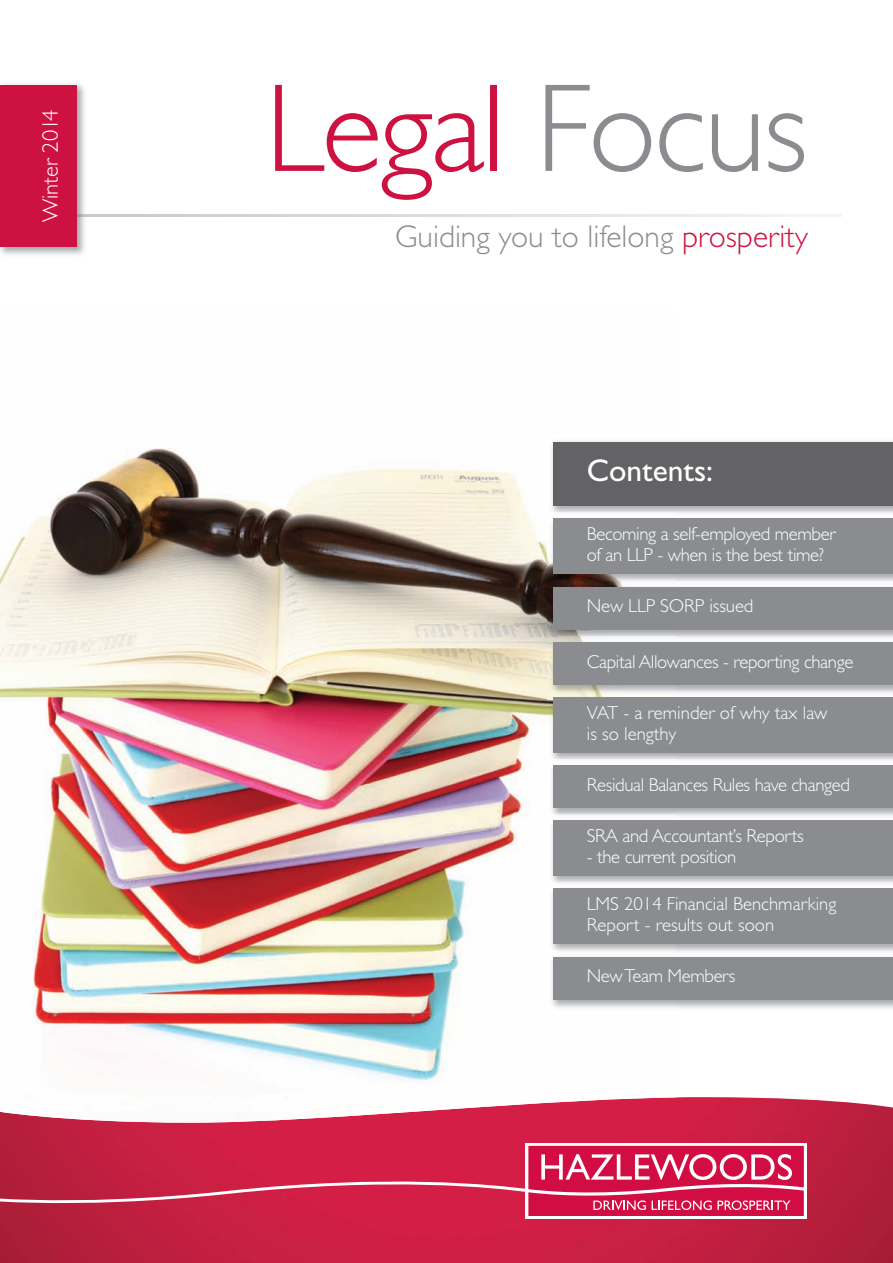
<style>
.page{position:relative;width:893px;height:1263px;background:#fff}
.page>*{position:absolute;margin:0;border:0;box-sizing:border-box;transform-origin:0 0}
.t1{font:300 126px "Gill Sans";letter-spacing:-.02em;color:#cd1141}
.t2{font:300 31.5px "Gill Sans";color:#8a8c8f}
.t3{font:31.5px "Gill Sans";color:#fff}
.t4{font:300 22.5px "Gill Sans";color:#fff}
.t5{font:300 18.75px/21px "Gill Sans";letter-spacing:-.02em;color:#fff}
.t6{font:300 18.75px/21px "Gill Sans";color:#fff}
.s1{color:#8a8c8f}
.s2{color:#cd1141}
</style>
<div class="page">
<img style="left:1px;top:1123px;width:892px;height:140px">
<svg style="left:675px;top:1097px;width:218px;height:26px;background:#cd3756"></svg>
<img style="left:1px;top:448px;width:674px;height:675px">
<svg style="left:525px;top:1143px;width:282px;height:76px"></svg>
<svg style="left:1px;top:1146px;width:803px;height:70px;background:#d12f55"></svg>
<svg style="left:92px;top:214px;width:741px;height:3px;background:#dddee0"></svg>
<img style="left:1px;top:84px;width:91px;height:171px">
<svg style="left:77px;top:215px;width:15px;height:2px"></svg>
<div style="left:0;top:85px;width:77px;height:162px;background:#cd1141"></div>
<img style="left:547px;top:441px;width:346px;height:573px">
<div style="left:553px;top:442px;width:340px;height:64px;background:#636366"></div>
<div style="left:553px;top:519px;width:340px;height:55px;background:#8a8c8f"></div>
<div style="left:553px;top:587px;width:340px;height:42px;background:#8a8c8f"></div>
<div style="left:553px;top:642px;width:340px;height:43px;background:#8a8c8f"></div>
<div style="left:553px;top:697px;width:340px;height:56px;background:#8a8c8f"></div>
<div style="left:553px;top:765px;width:340px;height:43px;background:#8a8c8f"></div>
<div style="left:553px;top:821px;width:340px;height:55px;background:#8a8c8f"></div>
<hr style="left:0;top:0;width:1px;height:1263px;background:#fff">
<div style="left:553px;top:889px;width:340px;height:55px;background:#8a8c8f"></div>
<div style="left:553px;top:957px;width:340px;height:42px;background:#8a8c8f"></div>
<p class="t4" style="left:42px;top:222px;width:114px;rotate:-90deg">Winter 2014</p>
<h1 class="t1" style="left:265px;top:81px;width:544px">Legal <span class="s1">Focus</span></h1>
<h2 class="t2" style="left:395px;top:224px;width:414px">Guiding you to lifelong <span class="s2">prosperity</span></h2>
<h2 class="t3" style="left:587px;top:459px;width:128px">Contents:</h2>
<p class="t5" style="left:587px;top:525px;width:250px">Becoming a self-employed member of an LLP - when is the best time?</p>
<p class="t5" style="left:587px;top:597px;width:168px">New LLP SORP issued</p>
<p class="t5" style="left:587px;top:652px;width:268px">Capital Allowances - reporting change</p>
<p class="t6" style="left:587px;top:704px;width:242px">VAT - a reminder of why tax law is so lengthy</p>
<p class="t5" style="left:587px;top:776px;width:265px">Residual Balances Rules have changed</p>
<p class="t5" style="left:587px;top:827px;width:218px">SRA and Accountant’s Reports</p>
<p class="t5" style="left:587px;top:848px;width:151px">- the current position</p>
<p class="t6" style="left:587px;top:895px;width:251px">LMS 2014 Financial Benchmarking<br>Report - results out soon</p>
<p class="t5" style="left:587px;top:967px;width:150px">New Team Members</p>
</div>
